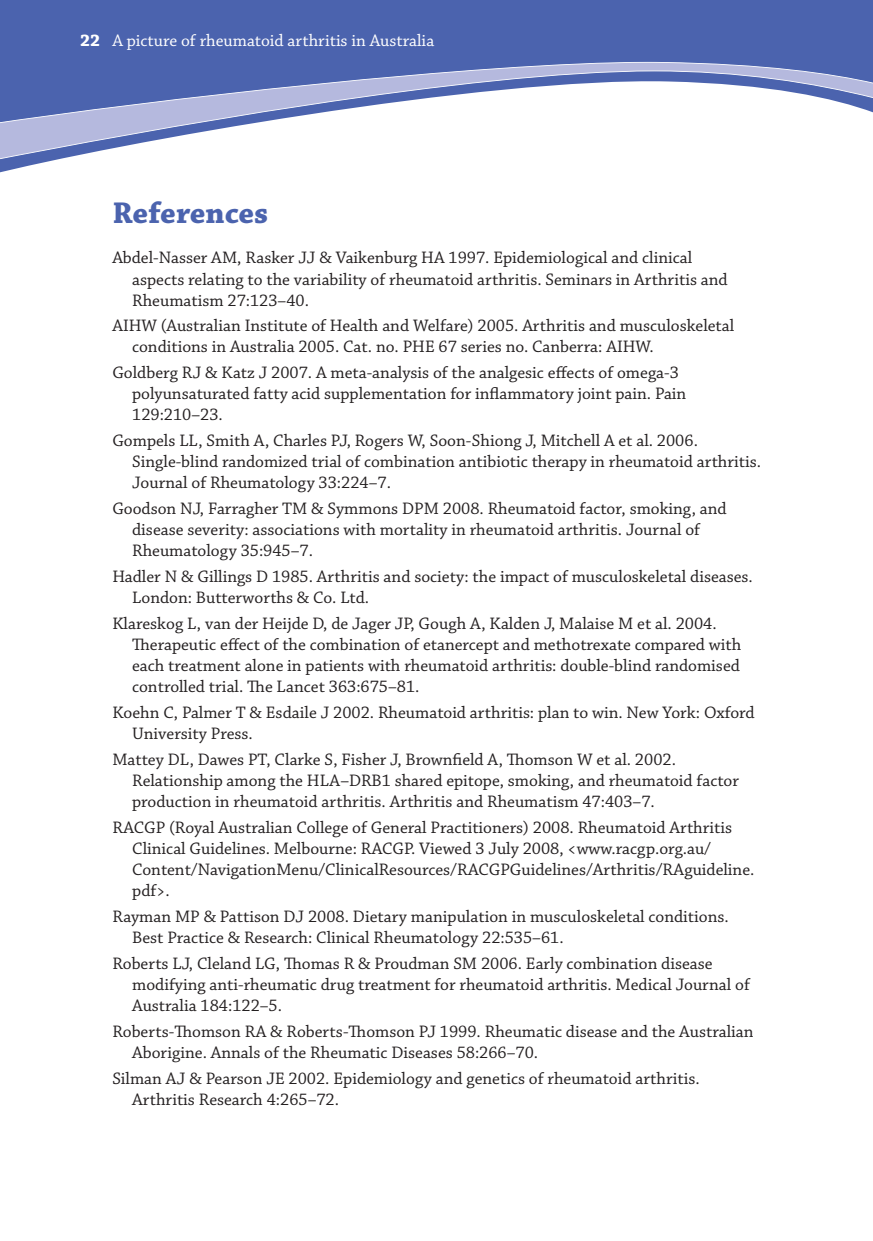
<style>
.page{position:relative;width:873px;height:1241px;background:#fff}
.page>*{position:absolute;margin:0;border:0;box-sizing:border-box;transform-origin:0 0}
.t1{font:700 31.5px "Chaparral Pro";color:#4b63ae}
.t2{font:17.5px/21px "Chaparral Pro";color:#231f20}
.t3{font:17.5px "Chaparral Pro";color:#fff}
.s1{font-weight:700}
</style>
<div class="page">
<svg style="left:0;top:0;width:872px;height:173px;background:#6579b9"></svg>
<svg style="left:0;top:125px;width:872px;height:37px"></svg>
<svg style="left:0;top:62px;width:872px;height:63px"></svg>
<p class="t3" style="left:80px;top:34px;width:356px"><span class="s1">22</span> A picture of rheumatoid arthritis in Australia</p>
<h1 class="t1" style="left:112px;top:200px;width:157px">References</h1>
<p class="t2" style="left:132px;top:249px;width:597px;text-indent:-20px">Abdel-Nasser AM, Rasker JJ &amp; Vaikenburg HA 1997. Epidemiological and clinical aspects relating to the variability of rheumatoid arthritis. Seminars in Arthritis and<br>Rheumatism 27:123–40.</p>
<p class="t2" style="left:132px;top:317px;width:604px;text-indent:-20px">AIHW (Australian Institute of Health and Welfare) 2005. Arthritis and musculoskeletal conditions in Australia 2005. Cat. no. PHE 67 series no. Canberra: AIHW.</p>
<p class="t2" style="left:132px;top:364px;width:556px;text-indent:-20px">Goldberg RJ &amp; Katz J 2007. A meta-analysis of the analgesic effects of omega-3 polyunsaturated fatty acid supplementation for inflammatory joint pain. Pain<br>129:210–23.</p>
<p class="t2" style="left:132px;top:432px;width:630px;text-indent:-20px">Gompels LL, Smith A, Charles PJ, Rogers W, Soon-Shiong J, Mitchell A et al. 2006.<br>Single-blind randomized trial of combination antibiotic therapy in rheumatoid arthritis.<br>Journal of Rheumatology 33:224–7.</p>
<p class="t2" style="left:132px;top:500px;width:596px;text-indent:-20px">Goodson NJ, Farragher TM &amp; Symmons DPM 2008. Rheumatoid factor, smoking, and disease severity: associations with mortality in rheumatoid arthritis. Journal of<br>Rheumatology 35:945–7.</p>
<p class="t2" style="left:132px;top:568px;width:622px;text-indent:-20px">Hadler N &amp; Gillings D 1985. Arthritis and society: the impact of musculoskeletal diseases.<br>London: Butterworths &amp; Co. Ltd.</p>
<p class="t2" style="left:132px;top:615px;width:611px;text-indent:-20px">Klareskog L, van der Heijde D, de Jager JP, Gough A, Kalden J, Malaise M et al. 2004.<br>Therapeutic effect of the combination of etanercept and methotrexate compared with each treatment alone in patients with rheumatoid arthritis: double-blind randomised controlled trial. The Lancet 363:675–81.</p>
<p class="t2" style="left:132px;top:703px;width:624px;text-indent:-20px">Koehn C, Palmer T &amp; Esdaile J 2002. Rheumatoid arthritis: plan to win. New York: Oxford<br>University Press.</p>
<p class="t2" style="left:132px;top:750px;width:608px;text-indent:-20px">Mattey DL, Dawes PT, Clarke S, Fisher J, Brownfield A, Thomson W et al. 2002.<br>Relationship among the HLA–DRB1 shared epitope, smoking, and rheumatoid factor production in rheumatoid arthritis. Arthritis and Rheumatism 47:403–7.</p>
<p class="t2" style="left:132px;top:818px;width:624px;text-indent:-20px">RACGP (Royal Australian College of General Practitioners) 2008. Rheumatoid Arthritis Clinical Guidelines. Melbourne: RACGP. Viewed 3 July 2008, &lt;www.racgp.org.au/ Content/NavigationMenu/ClinicalResources/RACGPGuidelines/Arthritis/RAguideline. pdf&gt;.</p>
<p class="t2" style="left:132px;top:907px;width:598px;text-indent:-20px">Rayman MP &amp; Pattison DJ 2008. Dietary manipulation in musculoskeletal conditions.<br>Best Practice &amp; Research: Clinical Rheumatology 22:535–61.</p>
<p class="t2" style="left:132px;top:954px;width:619px;text-indent:-20px">Roberts LJ, Cleland LG, Thomas R &amp; Proudman SM 2006. Early combination disease modifying anti-rheumatic drug treatment for rheumatoid arthritis. Medical Journal of<br>Australia 184:122–5.</p>
<p class="t2" style="left:132px;top:1022px;width:623px;text-indent:-20px">Roberts-Thomson RA &amp; Roberts-Thomson PJ 1999. Rheumatic disease and the Australian<br>Aborigine. Annals of the Rheumatic Diseases 58:266–70.</p>
<p class="t2" style="left:132px;top:1069px;width:569px;text-indent:-20px">Silman AJ &amp; Pearson JE 2002. Epidemiology and genetics of rheumatoid arthritis.<br>Arthritis Research 4:265–72.</p>
</div>
